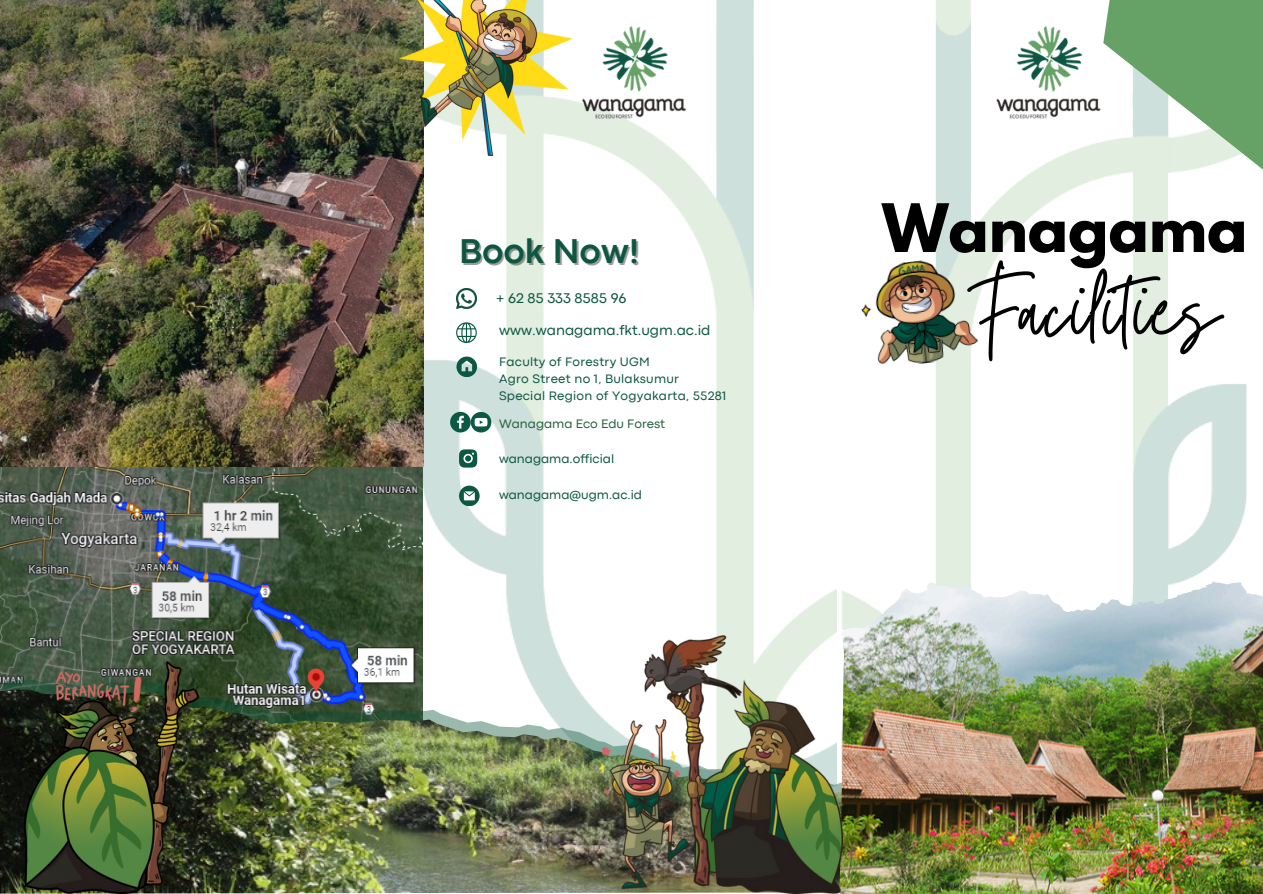
<style>
.page{position:relative;width:1263px;height:894px;background:#fff}
.page>*{position:absolute;margin:0;border:0;box-sizing:border-box;transform-origin:0 0}
.t1{font:82.95px "Twister";letter-spacing:.025em;color:#000}
.t2{font:700 59.1px "League Spartan";color:#000}
.t3{font:700 35.85px "Codec Pro";color:#0d5641}
.t4{font:14.7px "Codec Pro";color:#0d5742}
.t5{font:14.55px "Codec Pro";color:#0d5742}
.t6{font:12.75px "Codec Pro";letter-spacing:.02em;color:#0d5742}
.t7{font:12.75px "Codec Pro";color:#0d5742}
.t8{font:12.75px "Codec Pro";color:#266041}
</style>
<div class="page">
<img style="left:1px;top:466px;width:421px;height:223px">
<img style="left:0;top:689px;width:937px;height:204px">
<img style="left:842px;top:0;width:405px;height:825px">
<img style="left:422px;top:0;width:414px;height:831px">
<img style="left:937px;top:581px;width:326px;height:312px">
<svg style="left:1103px;top:0;width:160px;height:184px"></svg>
<img style="left:573px;top:16px;width:122px;height:117px">
<img style="left:599px;top:635px;width:243px;height:258px">
<img style="left:0;top:0;width:423px;height:466px">
<img style="left:25px;top:661px;width:173px;height:232px">
<img style="left:983px;top:16px;width:126px;height:117px">
<img style="left:857px;top:255px;width:122px;height:115px">
<img style="left:456px;top:288px;width:21px;height:20px">
<svg style="left:456px;top:356px;width:21px;height:20px"></svg>
<svg style="left:456px;top:322px;width:20px;height:20px"></svg>
<svg style="left:459px;top:485px;width:20px;height:20px"></svg>
<svg style="left:450px;top:412px;width:41px;height:20px"></svg>
<svg style="left:459px;top:449px;width:18px;height:18px"></svg>
<img style="left:399px;top:0;width:174px;height:156px">
<p class="t3" style="left:459px;top:238px;width:182px">Book Now!</p>
<p class="t4" style="left:496px;top:292px;width:132px">+ 62 85 333 8585 96</p>
<p class="t5" style="left:499px;top:325px;width:213px">www.wanagama.fkt.ugm.ac.id</p>
<p class="t6" style="left:499px;top:357px;width:152px">Faculty of Forestry UGM</p>
<p class="t6" style="left:499px;top:374px;width:181px">Agro Street no 1, Bulaksumur</p>
<p class="t6" style="left:499px;top:391px;width:229px">Special Region of Yogyakarta, 55281</p>
<p class="t8" style="left:499px;top:419px;width:168px">Wanagama Eco Edu Forest</p>
<p class="t7" style="left:499px;top:454px;width:117px">wanagama.official</p>
<p class="t7" style="left:499px;top:490px;width:145px">wanagama@ugm.ac.id</p>
<h3 class="t2" style="left:882px;top:199px;width:367px">Wanagama</h3>
<p class="t1" style="left:976px;top:251px;width:248px">Facilities</p>
</div>
